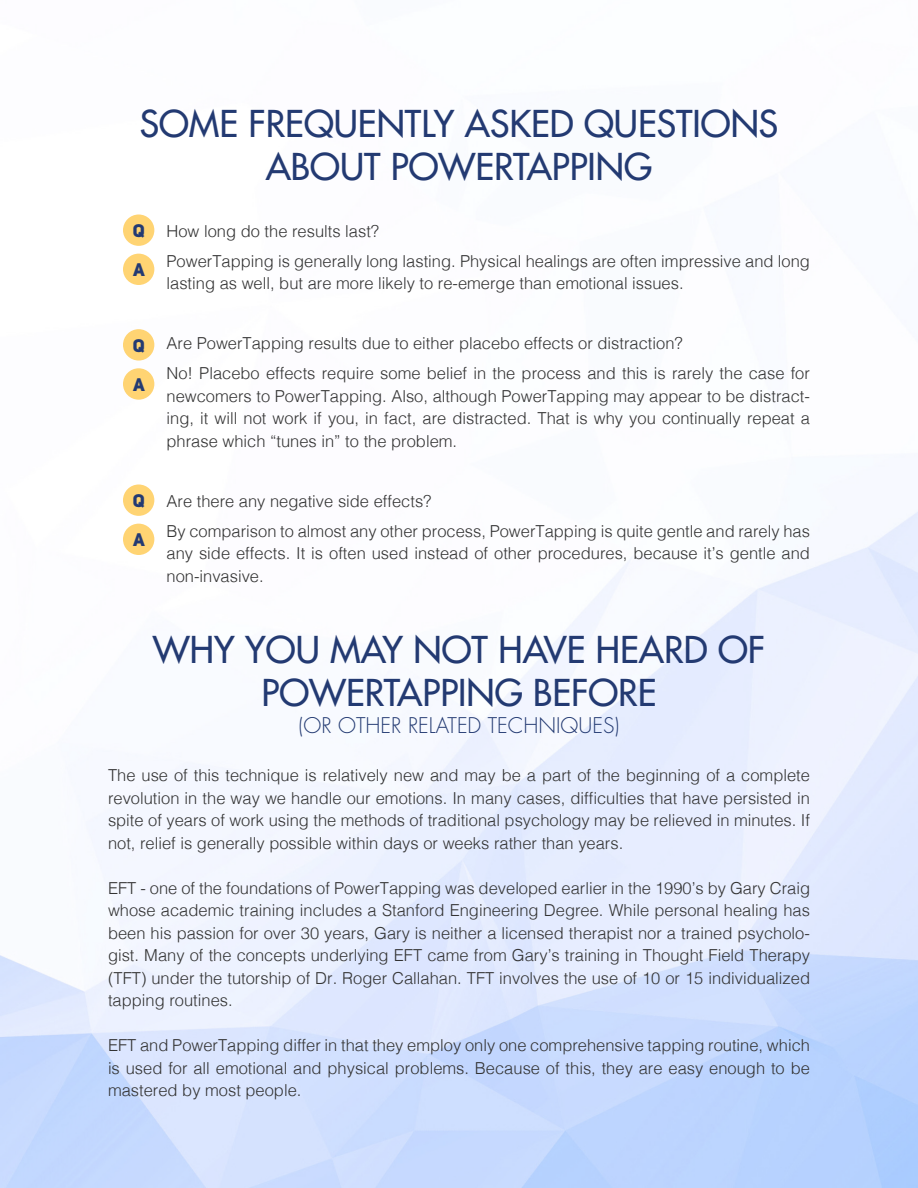
<style>
.page{position:relative;width:918px;height:1188px;background:#fff}
.page>*{position:absolute;margin:0;border:0;box-sizing:border-box;transform-origin:0 0}
.t1{font:36px/43.2px "Futura LT";color:#233a72;text-align:center}
.t2{font:300 21px "Futura LT";color:#233a72}
.t3{font:18px "Uni Sans Heavy CAPS";color:#233a72}
.t4{font:300 16.5px/22.5px "Helvetica";color:#333;text-align:justify}
</style>
<div class="page">
<div style="left:123px;top:215px;width:31px;height:31px;background:#ffd473;border-radius:50%"></div>
<div style="left:123px;top:329px;width:31px;height:32px;background:#ffd473;border-radius:50%"></div>
<div style="left:123px;top:485px;width:31px;height:31px;background:#ffd473;border-radius:50%"></div>
<div style="left:123px;top:254px;width:31px;height:31px;background:#ffd473;border-radius:50%"></div>
<div style="left:123px;top:368px;width:31px;height:32px;background:#ffd473;border-radius:50%"></div>
<div style="left:123px;top:524px;width:31px;height:31px;background:#ffd473;border-radius:50%"></div>
<p class="t1" style="left:140px;top:102px;width:640px">SOME FREQUENTLY ASKED QUESTIONS<br>ABOUT POWERTAPPING</p>
<p class="t3" style="left:133px;top:219px;width:13px">Q</p>
<p class="t3" style="left:133px;top:258px;width:13px">A</p>
<p class="t3" style="left:133px;top:334px;width:13px">Q</p>
<p class="t3" style="left:133px;top:373px;width:13px">A</p>
<p class="t3" style="left:133px;top:489px;width:13px">Q</p>
<p class="t3" style="left:133px;top:528px;width:13px">A</p>
<p class="t4" style="left:166px;top:219px;width:214px">How long do the results last?</p>
<p class="t4" style="left:166px;top:249px;width:645px">PowerTapping is generally long lasting. Physical healings are often impressive and long lasting as well, but are more likely to re-emerge than emotional issues.</p>
<p class="t4" style="left:166px;top:331px;width:518px">Are PowerTapping results due to either placebo effects or distraction?</p>
<p class="t4" style="left:166px;top:361px;width:645px">No! Placebo effects require some belief in the process and this is rarely the case for newcomers to PowerTapping. Also, although PowerTapping may appear to be distract&shy;ing, it will not work if you, in fact, are distracted. That is why you continually repeat a phrase which “tunes in” to the problem.</p>
<p class="t4" style="left:166px;top:489px;width:267px">Are there any negative side effects?</p>
<p class="t4" style="left:166px;top:519px;width:645px">By comparison to almost any other process, PowerTapping is quite gentle and rarely has any side effects. It is often used instead of other procedures, because it’s gentle and non-invasive.</p>
<p class="t1" style="left:153px;top:628px;width:614px">WHY YOU MAY NOT HAVE HEARD OF<br>POWERTAPPING BEFORE</p>
<p class="t2" style="left:298px;top:713px;width:323px">(OR OTHER RELATED TECHNIQUES)</p>
<p class="t4" style="left:108px;top:763px;width:704px">The use of this technique is relatively new and may be a part of the beginning of a complete revolution in the way we handle our emotions. In many cases, difficulties that have persisted in spite of years of work using the methods of traditional psychology may be relieved in minutes. If not, relief is generally possible within days or weeks rather than years.</p>
<p class="t4" style="left:108px;top:876px;width:704px">EFT - one of the foundations of PowerTapping was developed earlier in the 1990’s by Gary Craig whose academic training includes a Stanford Engineering Degree. While personal healing has been his passion for over 30 years, Gary is neither a licensed therapist nor a trained psycholo&shy;gist. Many of the concepts underlying EFT came from Gary’s training in Thought Field Therapy (TFT) under the tutorship of Dr. Roger Callahan. TFT involves the use of 10 or 15 individualized tapping routines.</p>
<p class="t4" style="left:108px;top:1033px;width:704px">EFT and PowerTapping differ in that they employ only one comprehensive tapping routine, which is used for all emotional and physical problems. Because of this, they are easy enough to be mastered by most people.</p>
</div>
